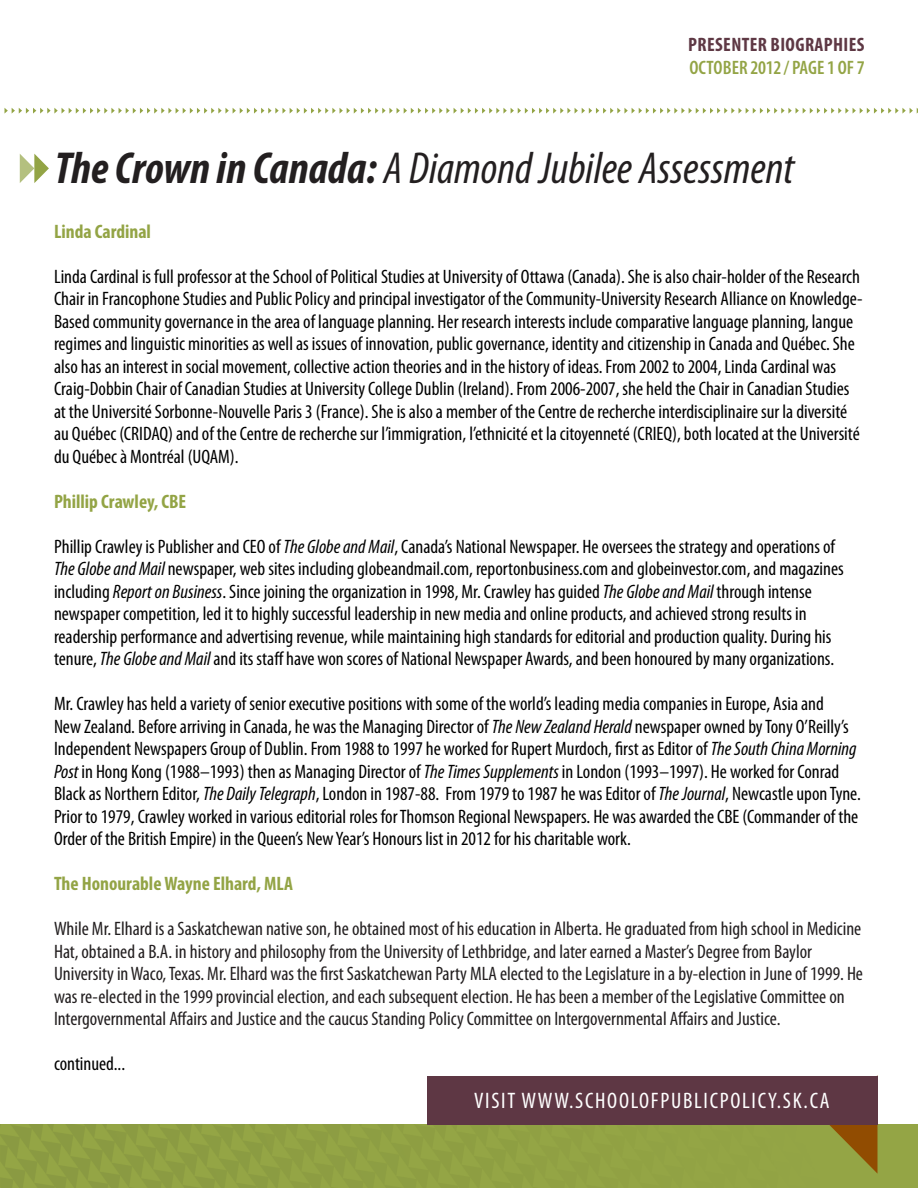
<style>
.page{position:relative;width:918px;height:1188px;background:#fff}
.page>*{position:absolute;margin:0;border:0;box-sizing:border-box;transform-origin:0 0}
.Big_Title{font:italic condensed 45px "Myriad Pro";color:#231f20}
.t1{font:condensed 24px "Myriad Pro";letter-spacing:.075em;color:#fff}
.Web_Address{font:condensed 22.5px "Myriad Pro";letter-spacing:.075em;color:#fff}
.t2{font:condensed 19.5px/22.5px "Myriad Pro";color:#000}
.t3{font:condensed 19.5px/22.5px "Myriad Pro";color:#231f20}
.t4{font:700 condensed 19.5px "Myriad Pro";color:#93a445}
.t5{font:700 condensed 19.5px/22.5px "Myriad Pro";letter-spacing:.02em;color:#5e3844}
.s1{font-weight:600;color:#93a445}
.s2{font-weight:700}
.s3{font-style:italic}
</style>
<div class="page">
<img style="left:0;top:1124px;width:918px;height:64px">
<svg style="left:829px;top:1075px;width:49px;height:99px;background:#937a28"></svg>
<div style="left:427px;top:1076px;width:451px;height:48px;background:#5e3744"></div>
<svg style="left:4px;top:108px;width:914px;height:6px"></svg>
<svg style="left:20px;top:154px;width:29px;height:29px"></svg>
<p class="t5" style="left:688px;top:33px;width:178px">PRESENTER BIOGRAPHIES<br><span class="s1">OCTOBER 2012 / PAGE 1 OF 7</span></p>
<p class="Big_Title" style="left:55px;top:141px;width:741px"><span class="s2">The Crown in Canada:</span> A Diamond Jubilee Assessment</p>
<p class="t4" style="left:54px;top:219px;width:99px">Linda Cardinal</p>
<p class="t2" style="left:54px;top:265px;width:810px">Linda Cardinal is full professor at the School of Political Studies at University of Ottawa (Canada). She is also chair-holder of the Research Chair in Francophone Studies and Public Policy and principal investigator of the Community-University Research Alliance on Knowledge-Based community governance in the area of language planning. Her research interests include comparative language planning, langue regimes and linguistic minorities as well as issues of innovation, public governance, identity and citizenship in Canada and Québec. She also has an interest in social movement, collective action theories and in the history of ideas. From 2002 to 2004, Linda Cardinal was Craig-Dobbin Chair of Canadian Studies at University College Dublin (Ireland). From 2006-2007, she held the Chair in Canadian Studies at the Université Sorbonne-Nouvelle Paris 3 (France). She is also a member of the Centre de recherche interdisciplinaire sur la diversité au Québec (CRIDAQ) and of the Centre de recherche sur l’immigration, l’ethnicité et la citoyenneté (CRIEQ), both located at the Université du Québec à Montréal (UQAM).</p>
<p class="t4" style="left:54px;top:489px;width:134px">Phillip Crawley, CBE</p>
<p class="t2" style="left:54px;top:535px;width:791px">Phillip Crawley is Publisher and CEO of <span class="s3">The Globe and Mail</span>, Canada’s National Newspaper. He oversees the strategy and operations of <span class="s3">The Globe and Mail</span> newspaper, web sites including globeandmail.com, reportonbusiness.com and globeinvestor.com, and magazines including <span class="s3">Report on Business</span>. Since joining the organization in 1998, Mr. Crawley has guided <span class="s3">The Globe and Mail</span> through intense newspaper competition, led it to highly successful leadership in new media and online products, and achieved strong results in readership performance and advertising revenue, while maintaining high standards for editorial and production quality. During his tenure, <span class="s3">The Globe and Mail</span> and its staff have won scores of National Newspaper Awards, and been honoured by many organizations.</p>
<p class="t2" style="left:54px;top:692px;width:808px">Mr. Crawley has held a variety of senior executive positions with some of the world’s leading media companies in Europe, Asia and<br>New Zealand. Before arriving in Canada, he was the Managing Director of <span class="s3">The New Zealand Herald</span> newspaper owned by Tony O’Reilly’s Independent Newspapers Group of Dublin. From 1988 to 1997 he worked for Rupert Murdoch, first as Editor of <span class="s3">The South China Morning Post</span> in Hong Kong (1988–1993) then as Managing Director of <span class="s3">The Times Supplements</span> in London (1993–1997). He worked for Conrad Black as Northern Editor, <span class="s3">The Daily Telegraph</span>, London in 1987-88. From 1979 to 1987 he was Editor of <span class="s3">The Journal</span>, Newcastle upon Tyne.<br>Prior to 1979, Crawley worked in various editorial roles for Thomson Regional Newspapers. He was awarded the CBE (Commander of the Order of the British Empire) in the Queen’s New Year’s Honours list in 2012 for his charitable work.</p>
<p class="t4" style="left:54px;top:872px;width:240px">The Honourable Wayne Elhard, MLA</p>
<p class="t3" style="left:54px;top:917px;width:811px">While Mr. Elhard is a Saskatchewan native son, he obtained most of his education in Alberta. He graduated from high school in Medicine Hat, obtained a B.A. in history and philosophy from the University of Lethbridge, and later earned a Master’s Degree from Baylor University in Waco, Texas. Mr. Elhard was the first Saskatchewan Party MLA elected to the Legislature in a by-election in June of 1999. He was re-elected in the 1999 provincial election, and each subsequent election. He has been a member of the Legislative Committee on Intergovernmental Affairs and Justice and the caucus Standing Policy Committee on Intergovernmental Affairs and Justice.</p>
<p class="t2" style="left:54px;top:1052px;width:73px">continued...</p>
<p class="t1" style="left:509px;top:1078px;width:330px">WWW.SCHOOLOFPUBLICPOLICY.SK.CA</p>
<p class="Web_Address" style="left:474px;top:1087px;width:357px">VISIT WWW.SCHOOLOFPUBLICPOLICY.SK.CA</p>
</div>
